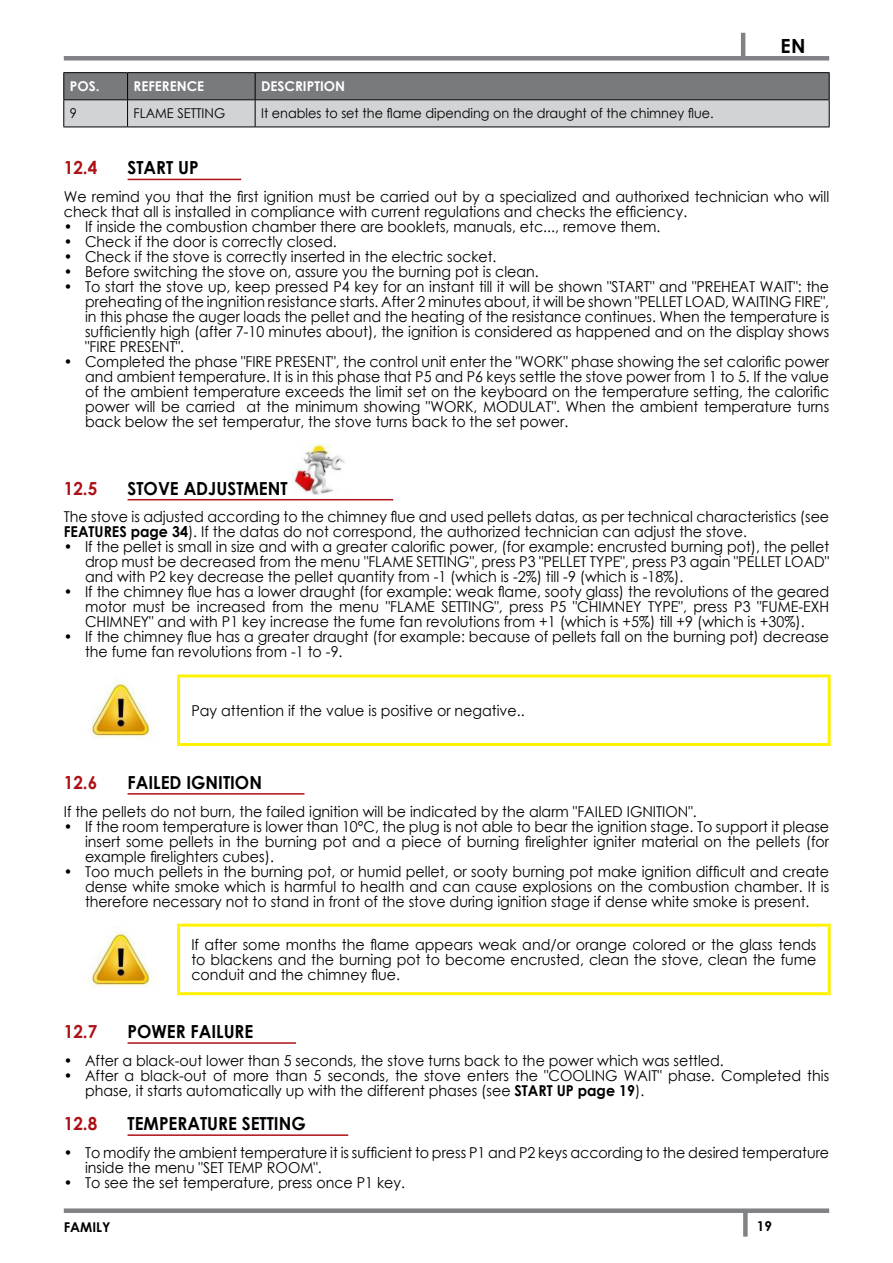
<style>
.page{position:relative;width:893px;height:1263px;background:#fff}
.page>*{position:absolute;margin:0;border:0;box-sizing:border-box;transform-origin:0 0}
.t1{font:700 19.5px "Century Gothic";color:#000}
.t2{font:700 18px "Century Gothic";color:#000;scale:.95 1}
.t3{font:700 18px "Century Gothic";color:#ad1015;scale:.95 1}
.t4{font:15px/15px "Century Gothic";color:#000;text-align:justify;scale:.95 1}
.t5{font:13.5px "Century Gothic";color:#000;scale:.95 1}
.t6{font:700 13.5px "Century Gothic";color:#fff}
.t7{font:700 13.5px "Century Gothic";color:#000}
.s1{font-weight:700}
</style>
<div class="page">
<div style="left:64px;top:1208px;width:765px;height:5px;background:#808285"></div>
<div style="left:64px;top:56px;width:765px;height:5px;background:#808285"></div>
<div style="left:743px;top:1211px;width:5px;height:25px;background:#808285"></div>
<hr style="left:741px;top:33px;width:4px;height:25px;background:#808285">
<hr style="left:128px;top:179px;width:113px;height:1px;background:#ad1015">
<hr style="left:128px;top:499px;width:265px;height:1px;background:#ad1015">
<hr style="left:128px;top:793px;width:176px;height:2px;background:#ad1015">
<hr style="left:128px;top:1042px;width:168px;height:2px;background:#ad1015">
<hr style="left:128px;top:1134px;width:220px;height:2px;background:#ad1015">
<hr style="left:63px;top:72px;width:65px;height:1px;background:#000">
<hr style="left:128px;top:72px;width:127px;height:1px;background:#000">
<hr style="left:255px;top:72px;width:575px;height:1px;background:#000">
<hr style="left:63px;top:127px;width:65px;height:1px;background:#000">
<hr style="left:128px;top:127px;width:127px;height:1px;background:#000">
<svg style="left:63px;top:73px;width:767px;height:54px;background:#9fa0a2"></svg>
<hr style="left:255px;top:127px;width:575px;height:1px;background:#000">
<img style="left:292px;top:444px;width:53px;height:51px">
<hr style="left:177px;top:674px;width:654px;height:3px;background:#fff200">
<hr style="left:177px;top:677px;width:3px;height:66px;background:#fff200">
<hr style="left:828px;top:677px;width:3px;height:66px;background:#fff200">
<hr style="left:177px;top:743px;width:654px;height:3px;background:#fff200">
<img style="left:90px;top:680px;width:66px;height:59px">
<hr style="left:177px;top:924px;width:654px;height:3px;background:#fff200">
<hr style="left:177px;top:927px;width:3px;height:65px;background:#fff200">
<hr style="left:828px;top:927px;width:3px;height:65px;background:#fff200">
<hr style="left:177px;top:992px;width:654px;height:3px;background:#fff200">
<img style="left:90px;top:926px;width:66px;height:62px">
<h1 class="t1" style="left:780px;top:31px;width:27px">EN</h1>
<p class="t6" style="left:70px;top:76px;width:31px">POS.</p>
<p class="t6" style="left:134px;top:76px;width:72px">REFERENCE</p>
<p class="t6" style="left:261px;top:76px;width:85px">DESCRIPTION</p>
<p class="t5" style="left:70px;top:104px;width:9px">9</p>
<p class="t5" style="left:134px;top:104px;width:98px">FLAME SETTING</p>
<p class="t5" style="left:261px;top:104px;width:478px">It enables to set the flame dipending on the draught of the chimney flue.</p>
<p class="t3" style="left:64px;top:154px;width:37px">12.4</p>
<p class="t2" style="left:128px;top:154px;width:76px">START UP</p>
<p class="t4" style="left:64px;top:189px;width:807px">We remind you that the first ignition must be carried out by a specialized and authorixed technician who will check that all is installed in compliance with current regulations and checks the efficiency.</p>
<p class="t4" style="left:64px;top:219px;width:630px">• If inside the combustion chamber there are booklets, manuals, etc..., remove them.</p>
<p class="t4" style="left:64px;top:234px;width:289px">• Check if the door is correctly closed.</p>
<p class="t4" style="left:64px;top:249px;width:457px">• Check if the stove is correctly inserted in the electric socket.</p>
<p class="t4" style="left:64px;top:264px;width:502px">• Before switching the stove on, assure you the burning pot is clean.</p>
<p class="t4" style="left:85px;top:279px;width:785px;text-indent:-21px">• To start the stove up, keep pressed P4 key for an instant till it will be shown "START" and "PREHEAT WAIT": the preheating of the ingnition resistance starts. After 2 minutes about, it will be shown "PELLET LOAD, WAITING FIRE", in this phase the auger loads the pellet and the heating of the resistance continues. When the temperature is sufficiently high (after 7-10 minutes about), the ignition is considered as happened and on the display shows "FIRE PRESENT".</p>
<p class="t4" style="left:85px;top:354px;width:785px;text-indent:-21px">• Completed the phase "FIRE PRESENT", the control unit enter the "WORK" phase showing the set calorific power and ambient temperature. It is in this phase that P5 and P6 keys settle the stove power from 1 to 5. If the value of the ambient temperature exceeds the limit set on the keyboard on the temperature setting, the calorific power will be carried at the minimum showing "WORK, MODULAT". When the ambient temperature turns back below the set temperatur, the stove turns back to the set power.</p>
<p class="t3" style="left:64px;top:474px;width:37px">12.5</p>
<p class="t2" style="left:128px;top:474px;width:170px">STOVE ADJUSTMENT</p>
<p class="t4" style="left:64px;top:509px;width:807px">The stove is adjusted according to the chimney flue and used pellets datas, as per technical characteristics (see<br><span class="s1">FEATURES page 34</span>). If the datas do not correspond, the authorized technician can adjust the stove.</p>
<p class="t4" style="left:85px;top:539px;width:785px;text-indent:-21px">• If the pellet is small in size and with a greater calorific power, (for example: encrusted burning pot), the pellet drop must be decreased from the menu "FLAME SETTING", press P3 "PELLET TYPE", press P3 again "PELLET LOAD" and with P2 key decrease the pellet quantity from -1 (which is -2%) till -9 (which is -18%).</p>
<p class="t4" style="left:85px;top:584px;width:785px;text-indent:-21px">• If the chimney flue has a lower draught (for example: weak flame, sooty glass) the revolutions of the geared motor must be increased from the menu "FLAME SETTING", press P5 "CHIMNEY TYPE", press P3 "FUME-EXH CHIMNEY" and with P1 key increase the fume fan revolutions from +1 (which is +5%) till +9 (which is +30%).</p>
<p class="t4" style="left:85px;top:629px;width:785px;text-indent:-21px">• If the chimney flue has a greater draught (for example: because of pellets fall on the burning pot) decrease the fume fan revolutions from -1 to -9.</p>
<p class="t4" style="left:191px;top:703px;width:352px">Pay attention if the value is positive or negative..</p>
<p class="t3" style="left:64px;top:769px;width:37px">12.6</p>
<p class="t2" style="left:128px;top:769px;width:143px">FAILED IGNITION</p>
<p class="t4" style="left:64px;top:803px;width:668px">If the pellets do not burn, the failed ignition will be indicated by the alarm "FAILED IGNITION".</p>
<p class="t4" style="left:85px;top:818px;width:785px;text-indent:-21px">• If the room temperature is lower than 10°C, the plug is not able to bear the ignition stage. To support it please insert some pellets in the burning pot and a piece of burning firelighter igniter material on the pellets (for example firelighters cubes).</p>
<p class="t4" style="left:85px;top:863px;width:785px;text-indent:-21px">• Too much pellets in the burning pot, or humid pellet, or sooty burning pot make ignition difficult and create dense white smoke which is harmful to health and can cause explosions on the combustion chamber. It is therefore necessary not to stand in front of the stove during ignition stage if dense white smoke is present.</p>
<p class="t4" style="left:191px;top:937px;width:659px">If after some months the flame appears weak and/or orange colored or the glass tends to blackens and the burning pot to become encrusted, clean the stove, clean the fume conduit and the chimney flue.</p>
<p class="t3" style="left:64px;top:1018px;width:37px">12.7</p>
<p class="t2" style="left:128px;top:1018px;width:134px">POWER FAILURE</p>
<p class="t4" style="left:64px;top:1053px;width:696px">• After a black-out lower than 5 seconds, the stove turns back to the power which was settled.</p>
<p class="t4" style="left:85px;top:1068px;width:785px;text-indent:-21px">• After a black-out of more than 5 seconds, the stove enters the "COOLING WAIT" phase. Completed this phase, it starts automatically up with the different phases (see <span class="s1">START UP page 19</span>).</p>
<p class="t3" style="left:64px;top:1110px;width:37px">12.8</p>
<p class="t2" style="left:128px;top:1110px;width:189px">TEMPERATURE SETTING</p>
<p class="t4" style="left:85px;top:1145px;width:785px;text-indent:-21px">• To modify the ambient temperature it is sufficient to press P1 and P2 keys according to the desired temperature inside the menu "SET TEMP ROOM".</p>
<p class="t4" style="left:64px;top:1175px;width:361px">• To see the set temperature, press once P1 key.</p>
<p class="t7" style="left:64px;top:1217px;width:48px">FAMILY</p>
<p class="t7" style="left:757px;top:1216px;width:17px">19</p>
</div>
